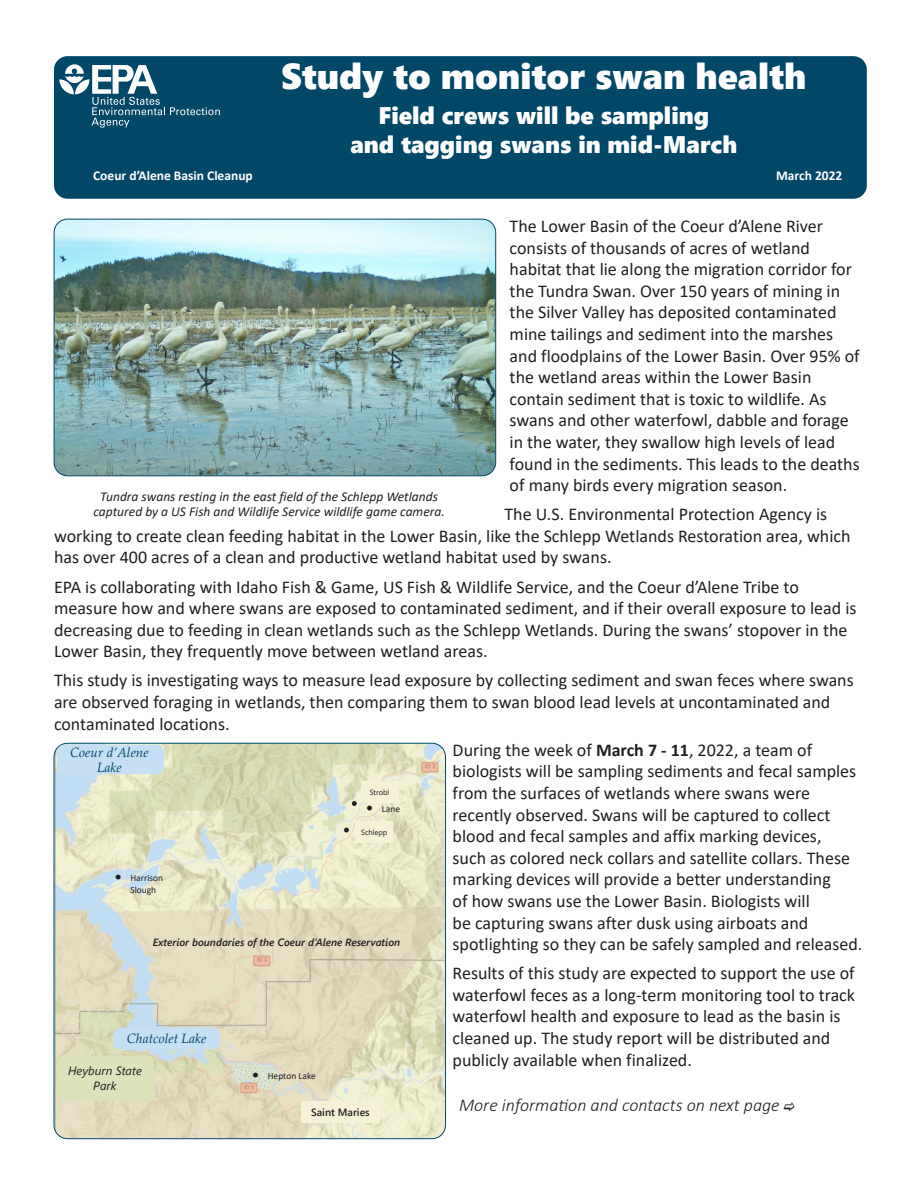
<style>
.page{position:relative;width:918px;height:1188px;background:#fff}
.page>*{position:absolute;margin:0;border:0;box-sizing:border-box;transform-origin:0 0}
.t1{font:36px "Segoe UI Black";color:#fff}
.t2{font:24px/28.8px "Segoe UI Black";color:#fff;text-align:center}
.Body_Text{font:18px/21.6px "Calibri";color:#231f20}
.t3{font:italic 300 18px "Calibri";color:#231f20}
.t4{font:italic 13.5px/14.9px "Calibri";color:#231f20;text-align:center}
.Dateline{font:700 13.5px "Calibri";color:#fff}
.t5{font:italic 13.5px/15px "Palatino Linotype";color:#004768;text-align:center}
.map_label{font:italic 12px/15px "Segoe UI";color:#231f20;text-align:center}
.t6{font:italic 600 10.5px "Segoe UI";color:#231f20}
.t7{font:600 10.5px "Segoe UI";color:#231f20}
.t8{font:9.45px/12.3px "Calibri";color:#231f20}
.t9{font:7.5px "Segoe UI";color:#231f20}
.s1{font-weight:700}
</style>
<div class="page">
<div style="left:54px;top:56px;width:813px;height:143px;background:#004768;border-radius:14px"></div>
<img style="left:54px;top:219px;width:442px;height:257px">
<div style="left:54px;top:219px;width:442px;height:257px;border:1px solid #004768;border-radius:14px"></div>
<img style="left:54px;top:743px;width:391px;height:396px">
<img style="left:328px;top:767px;width:97px;height:59px">
<svg style="left:352px;top:801px;width:5px;height:5px"></svg>
<svg style="left:59px;top:64px;width:161px;height:64px"></svg>
<div style="left:57px;top:745px;width:107px;height:29px;background:#c5e0f5;border-radius:7px"></div>
<div style="left:57px;top:1055px;width:97px;height:46px;background:#dde2ba;border-radius:7px"></div>
<div style="left:301px;top:1101px;width:79px;height:22px;background:#f4f1d7"></div>
<div style="left:355px;top:822px;width:38px;height:21px;background:#f4f1d7"></div>
<div style="left:113px;top:1027px;width:107px;height:22px;background:#c5e0f5;border-radius:7px"></div>
<div style="left:361px;top:781px;width:38px;height:22px;background:#f4f1d7"></div>
<p class="t1" style="left:281px;top:50px;width:527px">Study to monitor swan health</p>
<p class="t2" style="left:350px;top:100px;width:388px">Field crews will be sampling<br>and tagging swans in mid-March</p>
<p class="Dateline" style="left:93px;top:166px;width:161px">Coeur d’Alene Basin Cleanup</p>
<p class="Dateline" style="left:776px;top:166px;width:68px">March 2022</p>
<p class="Body_Text" style="left:510px;top:215px;width:352px">The Lower Basin of the Coeur d’Alene River consists of thousands of acres of wetland habitat that lie along the migration corridor for the Tundra Swan. Over 150 years of mining in the Silver Valley has deposited contaminated mine tailings and sediment into the marshes and floodplains of the Lower Basin. Over 95% of the wetland areas within the Lower Basin contain sediment that is toxic to wildlife. As swans and other waterfowl, dabble and forage in the water, they swallow high levels of lead found in the sediments. This leads to the deaths of many birds every migration season.</p>
<p class="Body_Text" style="left:54px;top:503px;width:798px;text-indent:450px">The U.S. Environmental Protection Agency is working to create clean feeding habitat in the Lower Basin, like the Schlepp Wetlands Restoration area, which has over 400 acres of a clean and productive wetland habitat used by swans.</p>
<p class="Body_Text" style="left:54px;top:575px;width:804px">EPA is collaborating with Idaho Fish &amp; Game, US Fish &amp; Wildlife Service, and the Coeur d’Alene Tribe to measure how and where swans are exposed to contaminated sediment, and if their overall exposure to lead is decreasing due to feeding in clean wetlands such as the Schlepp Wetlands. During the swans’ stopover in the Lower Basin, they frequently move between wetland areas.</p>
<p class="Body_Text" style="left:54px;top:669px;width:801px">This study is investigating ways to measure lead exposure by collecting sediment and swan feces where swans are observed foraging in wetlands, then comparing them to swan blood lead levels at uncontaminated and contaminated locations.</p>
<p class="Body_Text" style="left:453px;top:739px;width:411px">During the week of <span class="s1">March 7 - 11</span>, 2022, a team of biologists will be sampling sediments and fecal samples from the surfaces of wetlands where swans were recently observed. Swans will be captured to collect blood and fecal samples and affix marking devices,<br>such as colored neck collars and satellite collars. These marking devices will provide a better understanding<br>of how swans use the Lower Basin. Biologists will<br>be capturing swans after dusk using airboats and spotlighting so they can be safely sampled and released.</p>
<p class="Body_Text" style="left:453px;top:962px;width:404px">Results of this study are expected to support the use of waterfowl feces as a long-term monitoring tool to track waterfowl health and exposure to lead as the basin is cleaned up. The study report will be distributed and publicly available when finalized.</p>
<p class="t4" style="left:93px;top:488px;width:353px">Tundra swans resting in the east field of the Schlepp Wetlands captured by a US Fish and Wildlife Service wildlife game camera.</p>
<p class="t5" style="left:70px;top:744px;width:80px">Coeur d’Alene<br>Lake</p>
<p class="t9" style="left:370px;top:785px;width:21px">Strobl</p>
<p class="t8" style="left:367px;top:803px;width:35px">• Lane</p>
<p class="t8" style="left:343px;top:825px;width:43px">• Shlepp</p>
<p class="t9" style="left:361px;top:825px;width:28px">Schlepp</p>
<p class="t8" style="left:130px;top:871px;width:34px;text-indent:-15px">• Harrison<br>Slough</p>
<p class="t6" style="left:153px;top:932px;width:249px">Exterior boundaries of the Coeur d’Alene Reservation</p>
<p class="t5" style="left:127px;top:1031px;width:81px">Chatcolet Lake</p>
<p class="map_label" style="left:68px;top:1061px;width:75px">Heyburn State<br>Park</p>
<p class="t8" style="left:252px;top:1069px;width:65px">• Hepton Lake</p>
<p class="t7" style="left:311px;top:1102px;width:60px">Saint Maries</p>
<p class="t3" style="left:459px;top:1094px;width:322px">More information and contacts on next page</p>
</div>
